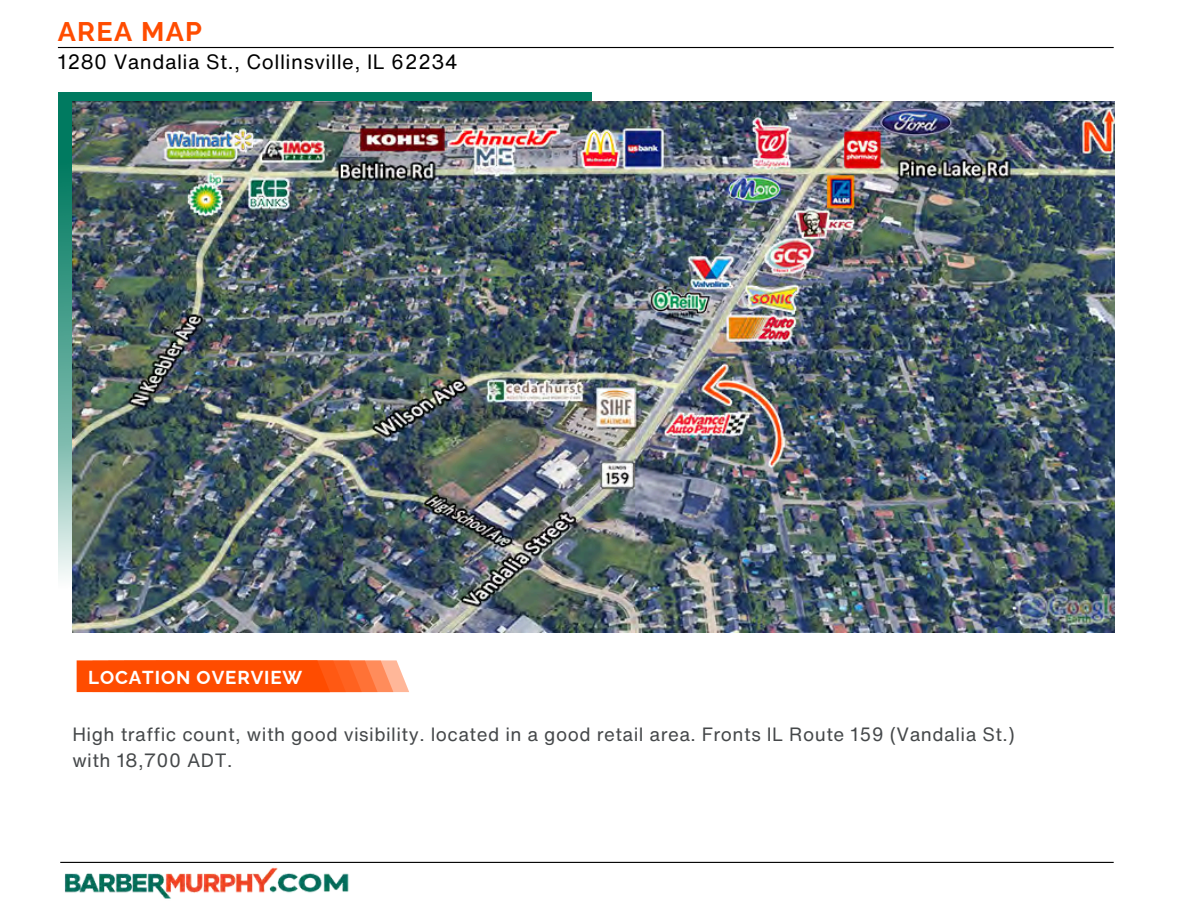
<style>
.page{position:relative;width:1188px;height:918px;background:#fff}
.page>*{position:absolute;margin:0;border:0;box-sizing:border-box;transform-origin:0 0}
.t1{font:700 27px "Raleway";letter-spacing:.045em;color:#ff4c00}
.t2{font:20.25px "Helvetica Now Text";letter-spacing:.025em;color:#000}
.t3{font:18.75px "Helvetica Now Text";letter-spacing:.025em;color:#45484a}
.t4{font:700 18.75px "Raleway";letter-spacing:.045em;color:#fff}
</style>
<div class="page">
<hr style="left:58px;top:47px;width:1056px;height:1px;background:#000">
<hr style="left:60px;top:862px;width:1054px;height:1px;background:#000">
<img style="left:64px;top:867px;width:285px;height:32px">
<svg style="left:58px;top:92px;width:534px;height:486px"></svg>
<img style="left:72px;top:102px;width:1042px;height:531px">
<svg style="left:77px;top:661px;width:332px;height:31px"></svg>
<p class="t1" style="left:58px;top:15px;width:146px">AREA MAP</p>
<p class="t2" style="left:58px;top:47px;width:401px">1280 Vandalia St., Collinsville, IL 62234</p>
<p class="t4" style="left:88px;top:666px;width:216px">LOCATION OVERVIEW</p>
<h2 class="t3" style="left:72px;top:720px;width:944px">High traffic count, with good visibility. located in a good retail area. Fronts IL Route 159 (Vandalia St.)</h2>
<p class="t3" style="left:72px;top:746px;width:162px">with 18,700 ADT.</p>
</div>
